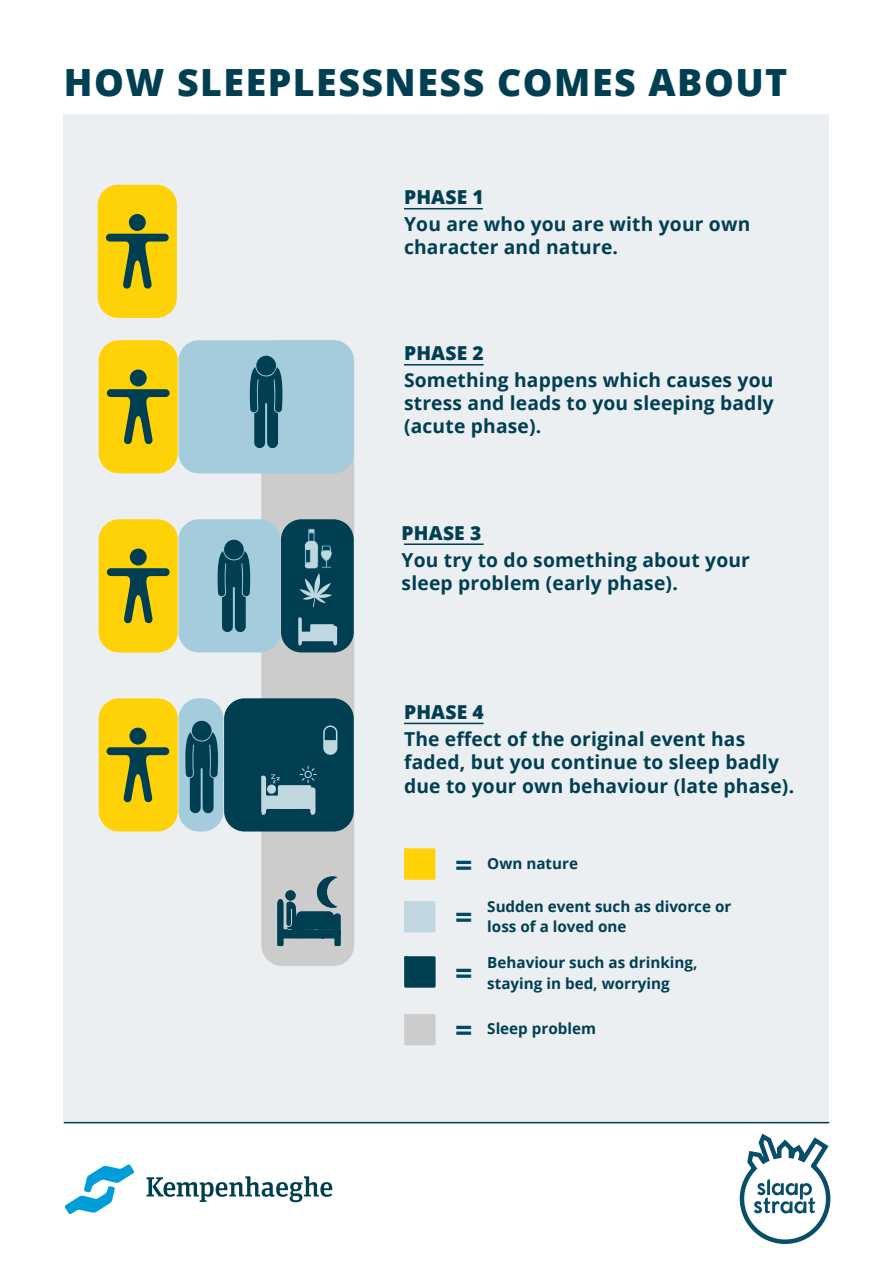
<style>
.page{position:relative;width:893px;height:1263px;background:#fff}
.page>*{position:absolute;margin:0;border:0;box-sizing:border-box;transform-origin:0 0}
.t1{font:800 37.5px "Open Sans";letter-spacing:.04em;color:#003f52}
.t2{font:700 30.45px "Open Sans";color:#024a62}
.t3{font:700 19.2px/23.1px "Open Sans";letter-spacing:.01em;color:#003f52}
.t4{font:800 19.2px "Open Sans";letter-spacing:.01em;color:#003f52}
.t5{font:700 16.95px "Open Sans";color:#024a62}
.t6{font:700 15.15px/20.2px "Open Sans";color:#003f52}
.s1{font-size:30.45px;color:#024a62}
</style>
<div class="page">
<div style="left:64px;top:115px;width:765px;height:1008px;background:#ebeff1"></div>
<hr style="left:64px;top:1122px;width:765px;height:1px;background:#003f52">
<svg style="left:65px;top:1164px;width:69px;height:50px"></svg>
<svg style="left:146px;top:1176px;width:186px;height:26px"></svg>
<svg style="left:739px;top:1133px;width:92px;height:111px"></svg>
<div style="left:262px;top:341px;width:91px;height:624px;background:#cdcccc;border-radius:20px"></div>
<div style="left:261px;top:340px;width:93px;height:626px;border:2px solid #cdcccc;border-radius:20px"></div>
<svg style="left:404px;top:848px;width:31px;height:32px"></svg>
<svg style="left:404px;top:956px;width:32px;height:32px"></svg>
<div style="left:181px;top:343px;width:170px;height:128px;background:#a4ccdd;border-radius:18px"></div>
<div style="left:178px;top:340px;width:176px;height:133px;border:5px solid #a4ccdd;border-radius:18px"></div>
<div style="left:181px;top:522px;width:97px;height:128px;background:#a4ccdd;border-radius:18px"></div>
<div style="left:178px;top:519px;width:102px;height:133px;border:5px solid #a4ccdd;border-radius:18px"></div>
<div style="left:101px;top:343px;width:74px;height:128px;background:#ffd208;border-radius:18px"></div>
<div style="left:99px;top:340px;width:79px;height:133px;border:5px solid #ffd208;border-radius:18px"></div>
<div style="left:101px;top:522px;width:74px;height:128px;background:#ffd208;border-radius:18px"></div>
<div style="left:99px;top:519px;width:79px;height:133px;border:5px solid #ffd208;border-radius:18px"></div>
<div style="left:284px;top:522px;width:67px;height:128px;background:#003f52;border-radius:18px"></div>
<div style="left:281px;top:519px;width:73px;height:133px;border:5px solid #003f52;border-radius:18px"></div>
<div style="left:181px;top:701px;width:40px;height:128px;background:#a4ccdd;border-radius:18px"></div>
<div style="left:178px;top:698px;width:45px;height:133px;border:5px solid #a4ccdd;border-radius:18px"></div>
<div style="left:101px;top:701px;width:74px;height:128px;background:#ffd208;border-radius:18px"></div>
<div style="left:99px;top:698px;width:79px;height:133px;border:5px solid #ffd208;border-radius:18px"></div>
<div style="left:227px;top:701px;width:124px;height:128px;background:#003f52;border-radius:18px"></div>
<div style="left:224px;top:698px;width:130px;height:133px;border:5px solid #003f52;border-radius:18px"></div>
<div style="left:100px;top:187px;width:74px;height:128px;background:#ffd208;border-radius:18px"></div>
<div style="left:98px;top:185px;width:79px;height:133px;border:5px solid #ffd208;border-radius:18px"></div>
<svg style="left:106px;top:234px;width:63px;height:55px"></svg>
<div style="left:129px;top:214px;width:17px;height:17px;background:#003f52;border-radius:50%"></div>
<svg style="left:107px;top:389px;width:63px;height:56px"></svg>
<div style="left:130px;top:369px;width:17px;height:17px;background:#003f52;border-radius:50%"></div>
<svg style="left:107px;top:568px;width:63px;height:56px"></svg>
<div style="left:130px;top:548px;width:17px;height:17px;background:#003f52;border-radius:50%"></div>
<svg style="left:107px;top:747px;width:62px;height:56px"></svg>
<div style="left:129px;top:728px;width:17px;height:17px;background:#003f52;border-radius:50%"></div>
<svg style="left:250px;top:367px;width:33px;height:82px"></svg>
<div style="left:256px;top:356px;width:20px;height:19px;background:#003f52;border-radius:50%"></div>
<svg style="left:217px;top:551px;width:34px;height:81px"></svg>
<div style="left:224px;top:540px;width:20px;height:19px;background:#003f52;border-radius:50%"></div>
<svg style="left:185px;top:732px;width:33px;height:82px"></svg>
<div style="left:192px;top:721px;width:20px;height:19px;background:#003f52;border-radius:50%"></div>
<svg style="left:277px;top:876px;width:64px;height:70px"></svg>
<div style="left:334px;top:914px;width:7px;height:23px;background:#003f52;border-radius:3px"></div>
<svg style="left:404px;top:901px;width:31px;height:31px"></svg>
<svg style="left:404px;top:1014px;width:32px;height:31px"></svg>
<hr style="left:404px;top:208px;width:79px;height:1px;background:#003f52">
<hr style="left:404px;top:364px;width:80px;height:1px;background:#003f52">
<hr style="left:404px;top:543px;width:80px;height:2px;background:#003f52">
<hr style="left:404px;top:723px;width:80px;height:1px;background:#003f52">
<svg style="left:323px;top:725px;width:14px;height:30px"></svg>
<svg style="left:299px;top:528px;width:33px;height:79px"></svg>
<svg style="left:261px;top:766px;width:56px;height:48px"></svg>
<svg style="left:298px;top:617px;width:39px;height:28px"></svg>
<h1 class="t1" style="left:64px;top:54px;width:725px">HOW SLEEPLESSNESS COMES ABOUT</h1>
<p class="t4" style="left:404px;top:182px;width:81px">PHASE 1</p>
<p class="t3" style="left:404px;top:212px;width:348px">You are who you are with your own character and nature.</p>
<p class="t4" style="left:404px;top:338px;width:81px">PHASE 2</p>
<p class="t3" style="left:404px;top:368px;width:371px;text-align:justify">Something happens which causes you stress and leads to you sleeping badly (acute phase).</p>
<p class="t5" style="left:695px;top:369px;width:7px">-</p>
<p class="t4" style="left:402px;top:518px;width:81px">PHASE 3</p>
<p class="t3" style="left:402px;top:548px;width:350px">You try to do something about your sleep problem (early phase).</p>
<p class="t4" style="left:404px;top:698px;width:81px">PHASE 4</p>
<p class="t3" style="left:404px;top:727px;width:392px">The effect of the original event has faded, but you continue to sleep badly due to your own behaviour (late phase).</p>
<p class="t6" style="left:455px;top:853px;width:124px"><span class="s1">=</span> Own nature</p>
<p class="t6" style="left:455px;top:896px;width:278px;text-indent:32px">Sudden event such as divorce or <sup>=</sup> loss of a loved one</p>
<h2 class="t2" style="left:455px;top:951px;width:19px">=</h2>
<p class="t6" style="left:487px;top:952px;width:212px">Behaviour such as drinking, staying in bed, worrying</p>
<h2 class="t2" style="left:455px;top:1009px;width:19px">=</h2>
<p class="t6" style="left:487px;top:1018px;width:110px">Sleep problem</p>
</div>
